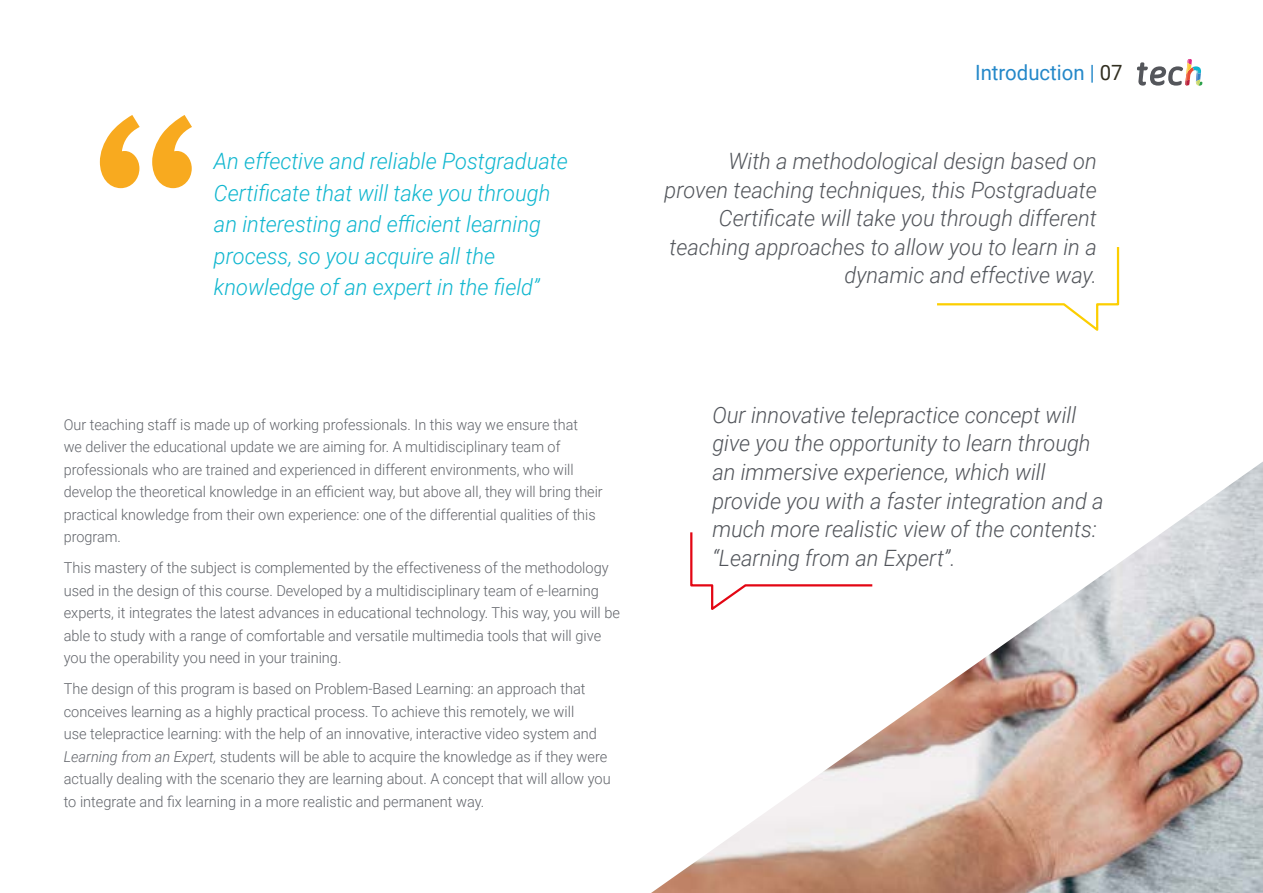
<style>
.page{position:relative;width:1263px;height:893px;background:#fff}
.page>*{position:absolute;margin:0;border:0;box-sizing:border-box;transform-origin:0 0}
.t1{font:italic 300 22.5px/28.5px "Roboto";color:#52555b;text-align:right}
.t2{font:italic 300 22.5px/31.5px "Roboto";color:#0fb6cf}
.t3{font:21px "Roboto";color:#2488c9}
.t4{font:300 15px/22.5px "Roboto";color:#61646a}
.t5{font:300 15px/22.5px "Roboto";color:#61646a;scale:.96 1}
.s1{color:#312e20}
.s2{font-style:italic}
</style>
<div class="page">
<svg style="left:100px;top:115px;width:92px;height:73px"></svg>
<svg style="left:937px;top:247px;width:183px;height:84px"></svg>
<img style="left:651px;top:462px;width:612px;height:431px">
<svg style="left:689px;top:530px;width:185px;height:83px"></svg>
<svg style="left:1137px;top:59px;width:65px;height:27px"></svg>
<h2 class="t3" style="left:975px;top:57px;width:149px">Introduction | <span class="s1">07</span></h2>
<h1 class="t2" style="left:214px;top:144px;width:355px">An effective and reliable Postgraduate Certificate that will take you through an interesting and efficient learning process, so you acquire all the knowledge of an expert in the field”</h1>
<h1 class="t1" style="left:665px;top:146px;width:434px">With a methodological design based on proven teaching techniques, this Postgraduate Certificate will take you through different teaching approaches to allow you to learn in a dynamic and effective way.</h1>
<p class="t5" style="left:64px;top:412px;width:563px">Our teaching staff is made up of working professionals. In this way we ensure that<br>we deliver the educational update we are aiming for. A multidisciplinary team of professionals who are trained and experienced in different environments, who will develop the theoretical knowledge in an efficient way, but above all, they will bring their practical knowledge from their own experience: one of the differential qualities of this program.</p>
<p class="t4" style="left:64px;top:556px;width:558px">This mastery of the subject is complemented by the effectiveness of the methodology used in the design of this course. Developed by a multidisciplinary team of e-learning experts, it integrates the latest advances in educational technology. This way, you will be able to study with a range of comfortable and versatile multimedia tools that will give you the operability you need in your training.</p>
<p class="t4" style="left:64px;top:677px;width:548px">The design of this program is based on Problem-Based Learning: an approach that conceives learning as a highly practical process. To achieve this remotely, we will<br>use telepractice learning: with the help of an innovative, interactive video system and <span class="s2">Learning from an Expert,</span> students will be able to acquire the knowledge as if they were actually dealing with the scenario they are learning about. A concept that will allow you to integrate and fix learning in a more realistic and permanent way.</p>
<h1 class="t1" style="left:712px;top:400px;width:393px;text-align:left">Our innovative telepractice concept will give you the opportunity to learn through an immersive experience, which will provide you with a faster integration and a much more realistic view of the contents: “Learning from an Expert”.</h1>
</div>
